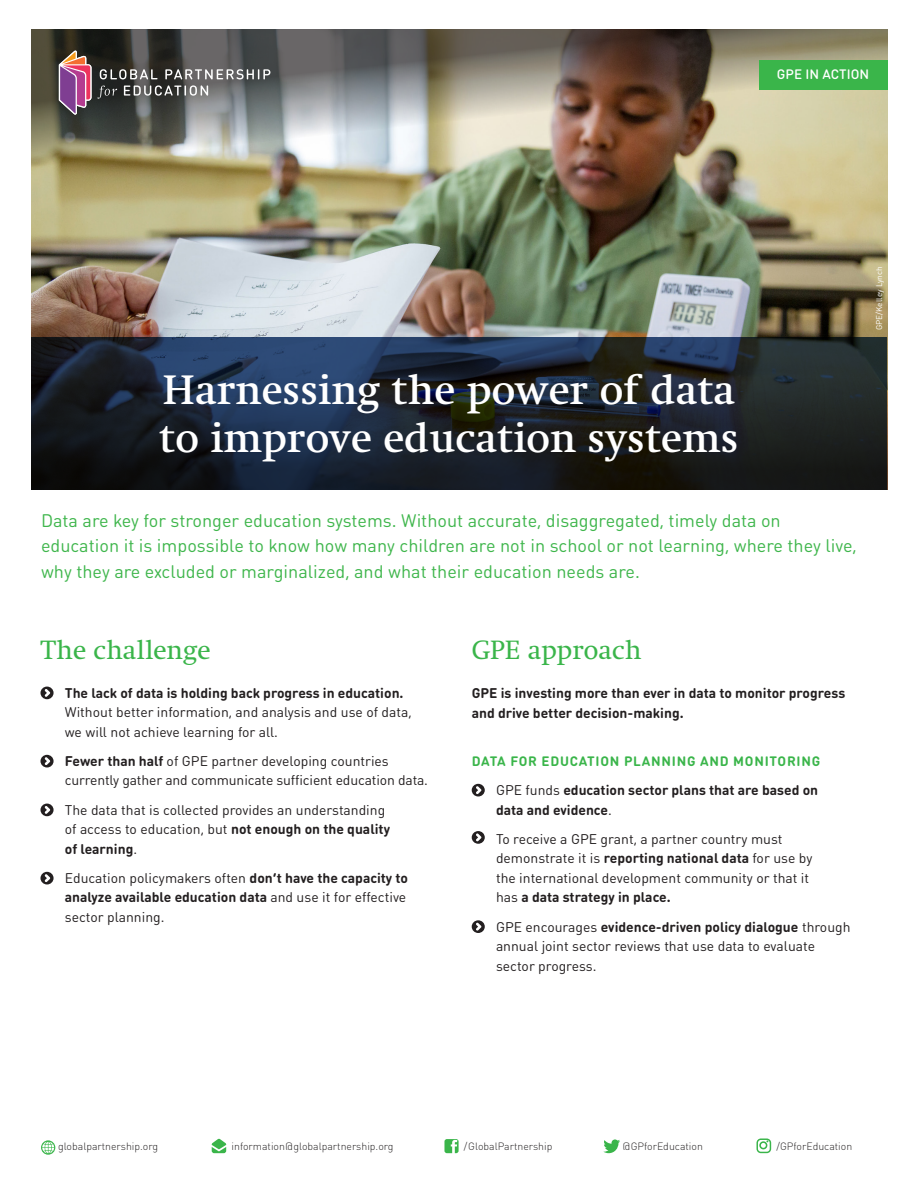
<style>
.page{position:relative;width:918px;height:1188px;background:#fff}
.page>*{position:absolute;margin:0;border:0;box-sizing:border-box;transform-origin:0 0}
.Document_Headline_Sw{font:500 42px/48px "Swift LT Std";color:#fff}
.Headline_Swift_color{font:27px "Swift LT Std";color:#3ab54a}
.Intro_DIN_Regular_12{font:18px/25.5px "DIN Round Pro";color:#3fb64c}
.body_copy_DIN_PRO_9{font:13.8px/19.5px "DIN Round Pro";color:#231f20}
.body_copy_DIN_PRO_9-2{font:700 13.8px/19.5px "DIN Round Pro";color:#231f20}
.body_copy_DIN_PRO_9-3{font:700 13.5px "DIN Round Pro";letter-spacing:.055em;color:#3ab54a}
.body_copy_DIN_PRO_9-4{font:500 13.5px "DIN Round Pro";letter-spacing:.005em;color:#fff}
.credits{font:300 10.5px "DIN Round Pro";color:#282526}
.credits-2{font:8.25px "DIN Round Pro";color:#fff}
.s1{font-weight:700}
.s2{font-weight:400}
</style>
<div class="page">
<img style="left:31px;top:229px;width:856px;height:95px">
<img style="left:31px;top:29px;width:856px;height:200px">
<div style="left:759px;top:60px;width:128px;height:30px;background:#3ab54a"></div>
<img style="left:31px;top:324px;width:856px;height:13px">
<svg style="left:31px;top:337px;width:856px;height:152px;background:#1c2531"></svg>
<svg style="left:41px;top:1140px;width:14px;height:15px"></svg>
<svg style="left:212px;top:1139px;width:14px;height:14px"></svg>
<svg style="left:444px;top:1139px;width:15px;height:14px"></svg>
<svg style="left:603px;top:1139px;width:17px;height:14px"></svg>
<svg style="left:757px;top:1139px;width:14px;height:14px"></svg>
<svg style="left:40px;top:687px;width:14px;height:12px"></svg>
<svg style="left:40px;top:755px;width:14px;height:12px"></svg>
<svg style="left:40px;top:804px;width:14px;height:12px"></svg>
<svg style="left:40px;top:872px;width:14px;height:12px"></svg>
<svg style="left:472px;top:784px;width:13px;height:12px"></svg>
<svg style="left:472px;top:831px;width:13px;height:13px"></svg>
<svg style="left:472px;top:920px;width:13px;height:13px"></svg>
<svg style="left:59px;top:51px;width:33px;height:64px;background:#9c6080"></svg>
<svg style="left:100px;top:69px;width:58px;height:10px"></svg>
<svg style="left:165px;top:69px;width:105px;height:10px"></svg>
<svg style="left:98px;top:86px;width:19px;height:13px"></svg>
<svg style="left:124px;top:85px;width:84px;height:11px"></svg>
<p class="body_copy_DIN_PRO_9-4" style="left:777px;top:65px;width:94px">GPE IN ACTION</p>
<p class="Document_Headline_Sw" style="left:159px;top:367px;width:581px">Harnessing the power of data to improve education systems</p>
<p class="credits-2" style="left:874px;top:330px;width:65px;rotate:-90deg">GPE/Kelley Lynch</p>
<p class="Intro_DIN_Regular_12" style="left:41px;top:507px;width:817px">Data are key for stronger education systems. Without accurate, disaggregated, timely data on education it is impossible to know how many children are not in school or not learning, where they live, why they are excluded or marginalized, and what their education needs are.</p>
<p class="Headline_Swift_color" style="left:40px;top:635px;width:172px">The challenge</p>
<p class="body_copy_DIN_PRO_9" style="left:65px;top:683px;width:348px"><span class="s1">The lack of data is holding back progress in education.<br></span>Without better information, and analysis and use of data, we will not achieve learning for all.</p>
<p class="body_copy_DIN_PRO_9" style="left:65px;top:751px;width:365px"><span class="s1">Fewer than half</span> of GPE partner developing countries currently gather and communicate sufficient education data.</p>
<p class="body_copy_DIN_PRO_9" style="left:65px;top:800px;width:327px">The data that is collected provides an understanding of access to education, but <span class="s1">not enough on the quality of learning</span>.</p>
<p class="body_copy_DIN_PRO_9" style="left:65px;top:868px;width:345px">Education policymakers often <span class="s1">don’t have the capacity to analyze available education data</span> and use it for effective sector planning.</p>
<p class="Headline_Swift_color" style="left:472px;top:635px;width:171px">GPE approach</p>
<p class="body_copy_DIN_PRO_9-2" style="left:472px;top:683px;width:375px">GPE is investing more than ever in data to monitor progress and drive better decision-making.</p>
<p class="body_copy_DIN_PRO_9-3" style="left:472px;top:751px;width:350px">DATA FOR EDUCATION PLANNING AND MONITORING</p>
<p class="body_copy_DIN_PRO_9-2" style="left:496px;top:780px;width:324px"><span class="s2">GPE funds</span> education sector plans that are based on data and evidence<span class="s2">.</span></p>
<p class="body_copy_DIN_PRO_9" style="left:496px;top:829px;width:318px">To receive a GPE grant, a partner country must demonstrate it is <span class="s1">reporting national data</span> for use by the international development community or that it has <span class="s1">a data strategy in place.</span></p>
<p class="body_copy_DIN_PRO_9" style="left:496px;top:916px;width:356px">GPE encourages <span class="s1">evidence-driven policy dialogue</span> through annual joint sector reviews that use data to evaluate sector progress.</p>
<p class="credits" style="left:58px;top:1140px;width:102px">globalpartnership.org</p>
<p class="credits" style="left:232px;top:1140px;width:164px">information@globalpartnership.org</p>
<p class="credits" style="left:464px;top:1140px;width:90px">/GlobalPartnership</p>
<p class="credits" style="left:623px;top:1140px;width:82px">@GPforEducation</p>
<p class="credits" style="left:777px;top:1140px;width:77px">/GPforEducation</p>
</div>
